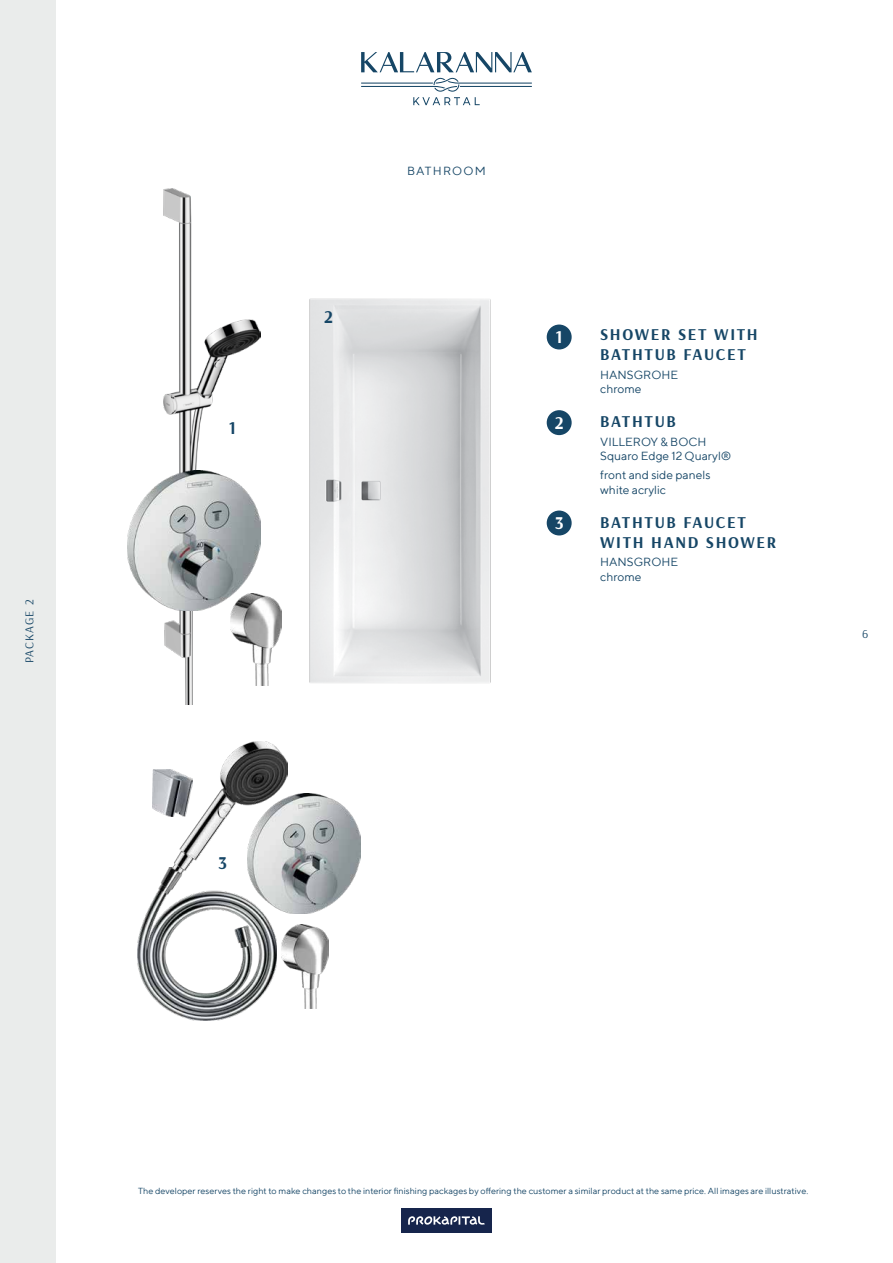
<style>
.page{position:relative;width:893px;height:1263px;background:#fff}
.page>*{position:absolute;margin:0;border:0;box-sizing:border-box;transform-origin:0 0}
.t1{font:700 18px "Arsenal";color:#fff}
.t2{font:700 18px "Arsenal";color:#164666}
.t3{font:700 16.5px/19.8px "Arsenal";letter-spacing:.1em;color:#164666}
.t4{font:12px/14.4px "TT Norms";color:#164666}
.t5{font:12px "Arsenal";letter-spacing:.085em;color:#154565}
.t6{font:12px "TT Norms";letter-spacing:.1em;color:#164666}
.t7{font:9px "TT Norms";color:#164666}
</style>
<div class="page">
<div style="left:0;top:0;width:55px;height:1263px;background:#eaeceb"></div>
<svg style="left:361px;top:52px;width:171px;height:20px"></svg>
<svg style="left:361px;top:78px;width:171px;height:27px"></svg>
<div style="left:401px;top:1208px;width:91px;height:25px;background:#16254c"></div>
<svg style="left:408px;top:1216px;width:77px;height:9px"></svg>
<div style="left:547px;top:325px;width:25px;height:24px;background:#164666;border-radius:50%"></div>
<div style="left:547px;top:410px;width:25px;height:25px;background:#164666;border-radius:50%"></div>
<div style="left:547px;top:510px;width:25px;height:25px;background:#164666;border-radius:50%"></div>
<img style="left:309px;top:298px;width:182px;height:385px">
<img style="left:261px;top:595px;width:20px;height:91px">
<img style="left:164px;top:188px;width:97px;height:517px">
<img style="left:128px;top:470px;width:132px;height:140px">
<img style="left:282px;top:925px;width:46px;height:84px">
<img style="left:276px;top:794px;width:85px;height:120px">
<img style="left:167px;top:742px;width:120px;height:137px">
<img style="left:137px;top:868px;width:139px;height:153px">
<img style="left:152px;top:769px;width:40px;height:47px">
<h3 class="t5" style="left:21px;top:663px;width:65px;rotate:-90deg">PACKAGE 2</h3>
<h1 class="t2" style="left:229px;top:415px;width:9px">1</h1>
<h1 class="t2" style="left:218px;top:850px;width:10px">3</h1>
<h1 class="t2" style="left:324px;top:304px;width:10px">2</h1>
<h3 class="t6" style="left:407px;top:163px;width:80px">BATHROOM</h3>
<h1 class="t1" style="left:556px;top:324px;width:9px">1</h1>
<h1 class="t1" style="left:555px;top:410px;width:10px">2</h1>
<h1 class="t1" style="left:555px;top:510px;width:10px">3</h1>
<h2 class="t3" style="left:600px;top:325px;width:159px">SHOWER SET WITH<br>BATHTUB FAUCET</h2>
<h3 class="t4" style="left:600px;top:367px;width:79px">HANSGROHE chrome</h3>
<h2 class="t3" style="left:600px;top:412px;width:77px">BATHTUB</h2>
<h3 class="t4" style="left:600px;top:434px;width:133px">VILLEROY &amp; BOCH<br>Squaro Edge 12 Quaryl®</h3>
<h3 class="t4" style="left:600px;top:467px;width:112px">front and side panels white acrylic</h3>
<h2 class="t3" style="left:600px;top:512px;width:178px">BATHTUB FAUCET<br>WITH HAND SHOWER</h2>
<h3 class="t4" style="left:600px;top:554px;width:79px">HANSGROHE chrome</h3>
<h3 class="t5" style="left:862px;top:625px;width:8px">6</h3>
<p class="t7" style="left:138px;top:1185px;width:672px">The developer reserves the right to make changes to the interior finishing packages by offering the customer a similar product at the same price. All images are illustrative.</p>
</div>
